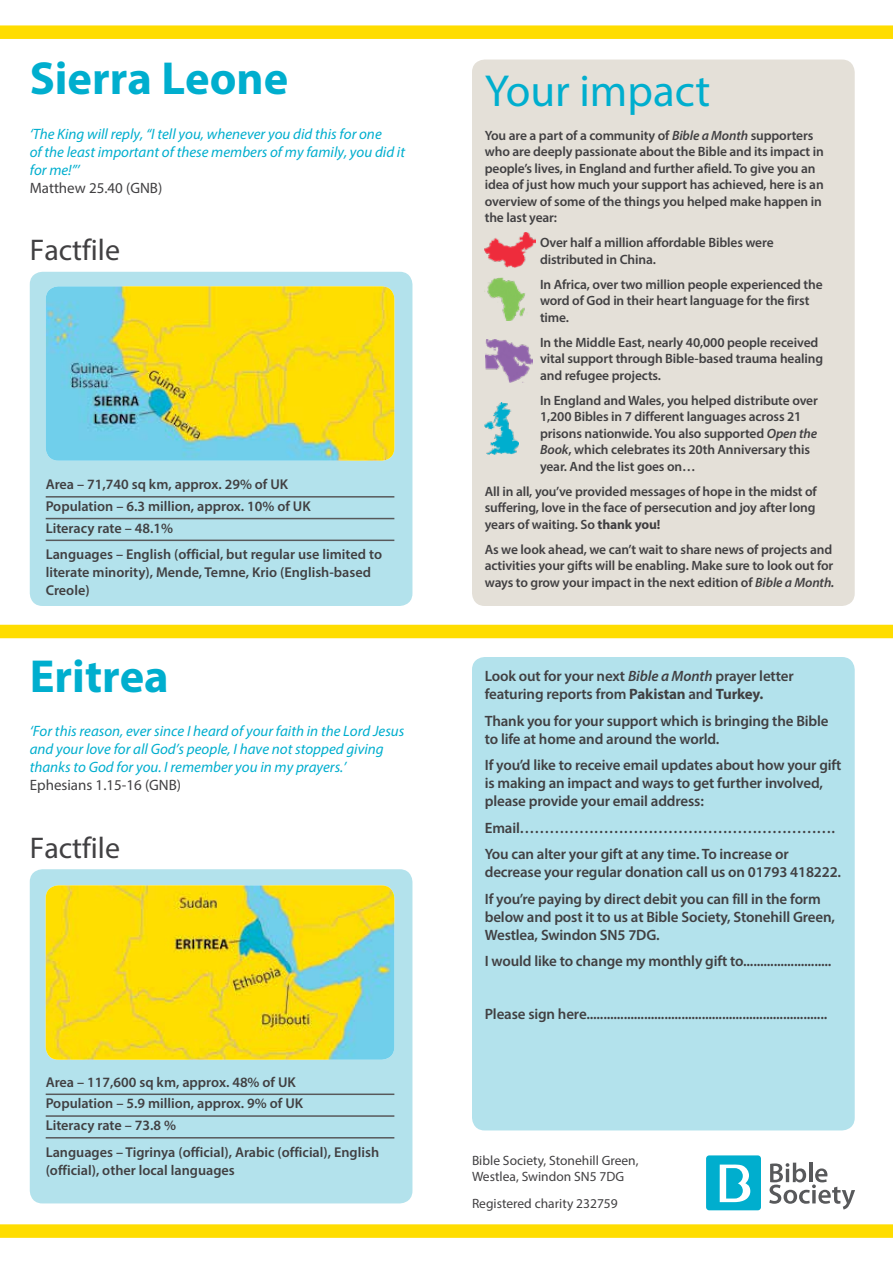
<style>
.page{position:relative;width:893px;height:1263px;background:#fff}
.page>*{position:absolute;margin:0;border:0;box-sizing:border-box;transform-origin:0 0}
.t1{font:700 46.5px "Myriad Pro";color:#00aece}
.t2{font:45px "Myriad Pro";color:#00aece}
.t3{font:30px "Myriad Pro";color:#414042}
.t4{font:600 15px/18px "Myriad Pro";letter-spacing:-.01em;color:#414042}
.t5{font:italic 15px/18px "Myriad Pro";color:#00aece}
.t6{font:15px "Myriad Pro";color:#414042}
.t7{font:600 14.25px/21.8px "Myriad Pro";color:#414042}
.t8{font:600 13.5px/16.5px "Myriad Pro";letter-spacing:-.01em;color:#414042}
.t9{font:13.5px/16.5px "Myriad Pro";color:#414042}
.s1{font-style:italic}
.s2{font-weight:700}
</style>
<div class="page">
<div style="left:0;top:25px;width:893px;height:14px;background:#fd0"></div>
<div style="left:0;top:625px;width:893px;height:13px;background:#fd0"></div>
<div style="left:0;top:1224px;width:893px;height:14px;background:#fd0"></div>
<svg style="left:706px;top:1155px;width:149px;height:56px"></svg>
<div style="left:472px;top:60px;width:383px;height:546px;background:#e4e0d8;border-radius:13px"></div>
<div style="left:30px;top:869px;width:382px;height:334px;background:#b3e2ec;border-radius:13px"></div>
<hr style="left:46px;top:1093px;width:348px;height:2px;background:#58595b">
<hr style="left:46px;top:1115px;width:348px;height:2px;background:#58595b">
<hr style="left:46px;top:1137px;width:348px;height:1px;background:#58595b">
<div style="left:30px;top:272px;width:382px;height:334px;background:#b3e2ec;border-radius:13px"></div>
<img style="left:46px;top:286px;width:348px;height:175px">
<hr style="left:46px;top:496px;width:348px;height:2px;background:#58595b">
<hr style="left:46px;top:518px;width:348px;height:1px;background:#58595b">
<hr style="left:46px;top:540px;width:348px;height:1px;background:#58595b">
<div style="left:472px;top:657px;width:383px;height:473px;background:#b3e2ec;border-radius:13px"></div>
<img style="left:46px;top:885px;width:348px;height:175px">
<img style="left:487px;top:277px;width:38px;height:44px">
<img style="left:486px;top:340px;width:46px;height:42px">
<img style="left:485px;top:403px;width:33px;height:52px">
<img style="left:485px;top:233px;width:51px;height:35px">
<h1 class="t1" style="left:30px;top:48px;width:260px">Sierra Leone</h1>
<p class="t5" style="left:30px;top:125px;width:377px">‘The King will reply, “I tell you, whenever you did this for one<br>of the least important of these members of my family, you did it for me!”’</p>
<p class="t6" style="left:30px;top:179px;width:134px">Matthew 25.40 (GNB)</p>
<h3 class="t3" style="left:30px;top:232px;width:92px">Factfile</h3>
<p class="t7" style="left:46px;top:473px;width:267px">Area – 71,740 sq km, approx. 29% of UK<br>Population – 6.3 million, approx. 10% of UK<br>Literacy rate – 48.1%</p>
<p class="t7" style="left:46px;top:545px;width:338px;line-height:18px">Languages – English (official, but regular use limited to literate minority), Mende, Temne, Krio (English-based<br>Creole)</p>
<h1 class="t1" style="left:30px;top:646px;width:141px">Eritrea</h1>
<p class="t5" style="left:30px;top:722px;width:376px">‘For this reason, ever since I heard of your faith in the Lord Jesus and your love for all God’s people, I have not stopped giving thanks to God for you. I remember you in my prayers.’</p>
<p class="t6" style="left:30px;top:776px;width:153px">Ephesians 1.15-16 (GNB)</p>
<h3 class="t3" style="left:30px;top:829px;width:92px">Factfile</h3>
<h2 class="t2" style="left:485px;top:63px;width:227px">Your impact</h2>
<p class="t8" style="left:485px;top:126px;width:341px">You are a part of a community of <span class="s1">Bible a Month</span> supporters who are deeply passionate about the Bible and its impact in people’s lives, in England and further afield. To give you an idea of just how much your support has achieved, here is an overview of some of the things you helped make happen in the last year:</p>
<p class="t8" style="left:540px;top:234px;width:235px">Over half a million affordable Bibles were distributed in China.</p>
<p class="t8" style="left:540px;top:275px;width:284px">In Africa, over two million people experienced the word of God in their heart language for the first time.</p>
<p class="t8" style="left:540px;top:333px;width:285px">In the Middle East, nearly 40,000 people received vital support through Bible-based trauma healing and refugee projects.</p>
<p class="t8" style="left:540px;top:391px;width:279px">In England and Wales, you helped distribute over 1,200 Bibles in 7 different languages across 21 prisons nationwide. You also supported <span class="s1">Open the Book</span>, which celebrates its 20th Anniversary this year. And the list goes on…</p>
<p class="t8" style="left:485px;top:482px;width:334px;text-align:justify">All in all, you’ve provided messages of hope in the midst of suffering, love in the face of persecution and joy after long years of waiting. So <span class="s2">thank you!</span></p>
<p class="t8" style="left:485px;top:540px;width:351px">As we look ahead, we can’t wait to share news of projects and activities your gifts will be enabling. Make sure to look out for ways to grow your impact in the next edition of <span class="s1">Bible a Month.</span></p>
<p class="t4" style="left:485px;top:667px;width:310px">Look out for your next <span class="s1">Bible a Month</span> prayer letter featuring reports from <span class="s2">Pakistan</span> and <span class="s2">Turkey.</span></p>
<p class="t4" style="left:485px;top:711px;width:345px">Thank you for your support which is bringing the Bible to life at home and around the world.</p>
<p class="t4" style="left:485px;top:756px;width:358px">If you’d like to receive email updates about how your gift is making an impact and ways to get further involved, please provide your email address:</p>
<p class="t4" style="left:485px;top:814px;width:352px;line-height:26.5px">Email……………………………………………………….<br>You can alter your gift at any time. To increase or</p>
<p class="t4" style="left:485px;top:858px;width:358px;line-height:26.5px">decrease your regular donation call us on 01793 418222.<br>If you’re paying by direct debit you can fill in the form</p>
<p class="t4" style="left:485px;top:907px;width:352px">below and post it to us at Bible Society, Stonehill Green,<br>Westlea, Swindon SN5 7DG.</p>
<p class="t4" style="left:485px;top:952px;width:348px">I would like to change my monthly gift to..........................</p>
<p class="t4" style="left:485px;top:1005px;width:344px">Please sign here.......................................................................</p>
<p class="t7" style="left:46px;top:1070px;width:259px">Area – 117,600 sq km, approx. 48% of UK<br>Population – 5.9 million, approx. 9% of UK<br>Literacy rate – 73.8 %</p>
<p class="t7" style="left:46px;top:1142px;width:335px;line-height:18px">Languages – Tigrinya (official), Arabic (official), English (official), other local languages</p>
<p class="t9" style="left:472px;top:1152px;width:168px">Bible Society, Stonehill Green,<br>Westlea, Swindon SN5 7DG</p>
<p class="t9" style="left:472px;top:1195px;width:147px">Registered charity 232759</p>
</div>
